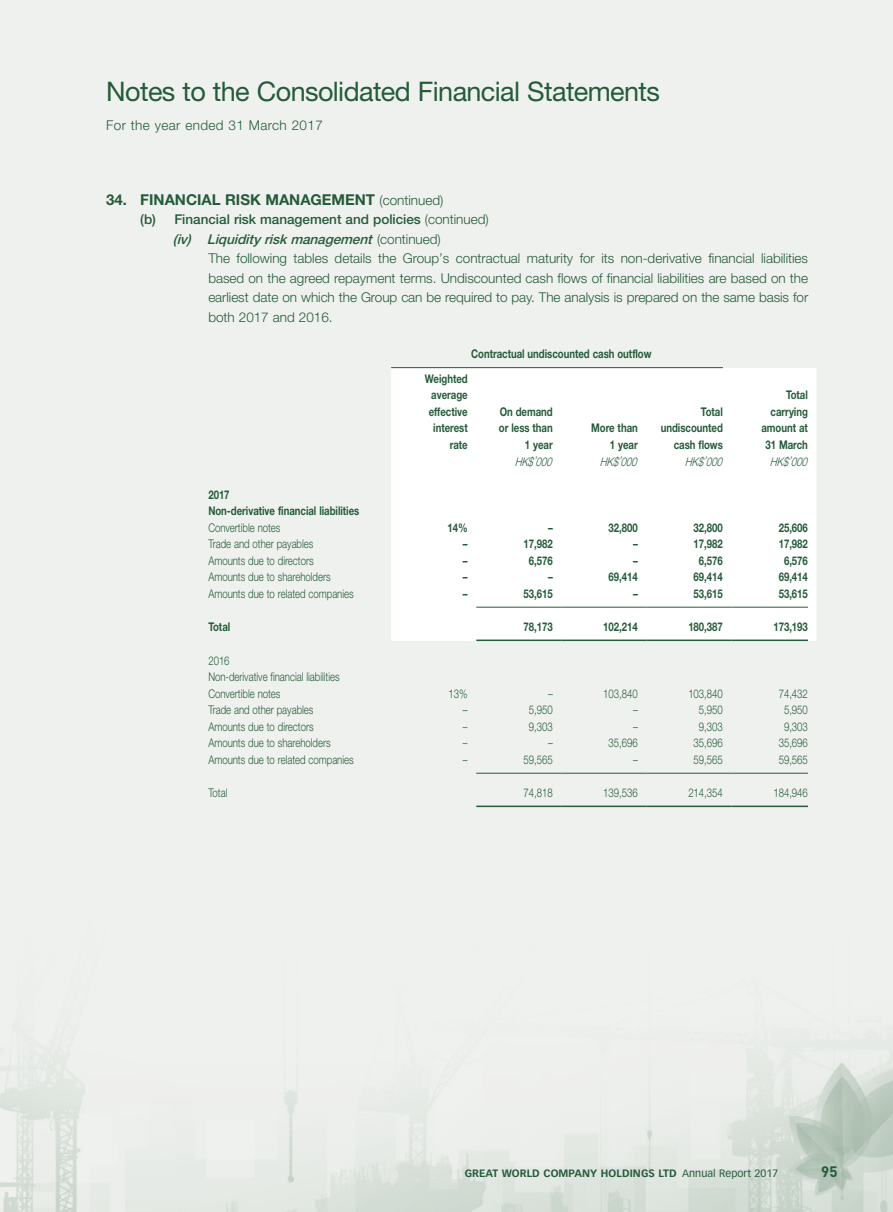
<style>
.page{position:relative;width:893px;height:1212px;background:#fff}
.page>*{position:absolute;margin:0;border:0;box-sizing:border-box;transform-origin:0 0}
.t1{font:27px "Helvetica Neue LT Std";letter-spacing:-.02em;color:#255b3a}
.Heading_1{font:700 15px "Helvetica Neue LT Std";color:#255b3a}
.t2{font:700 15px "DIN";color:#255b3a}
.Body_Text{font:300 13.5px/19.5px "Helvetica Neue LT Std";color:#255b3a;text-align:justify}
.Heading_2{font:500 13.5px "Helvetica Neue LT Std";color:#255b3a}
.Heading_3{font:italic 500 13.5px "Helvetica Neue LT Std";color:#255b3a}
.Body_Text-2{font:300 13.5px "Helvetica Neue LT Std";letter-spacing:.03em;color:#255b3a}
.Body_Text-3{font:300 12px "Helvetica Neue LT Std";color:#255b3a;scale:.8 1}
.Body_Text-4{font:700 12px "Helvetica Neue LT Std";color:#255b3a;scale:.8 1}
.Body_Text-5{font:italic 300 12px "Helvetica Neue LT Std";color:#255b3a;scale:.8 1}
.t3{font:700 10.5px "Vectora LT Std";letter-spacing:.01em;color:#255b3a}
.s1{font-weight:300;font-size:13.5px}
.s2{font-weight:300}
.s3{font-weight:300;font-style:normal}
.s4{font-weight:400}
</style>
<div class="page">
<svg style="left:391px;top:368px;width:417px;height:273px"></svg>
<hr style="left:391px;top:367px;width:332px;height:1px;background:#255b3a">
<hr style="left:476px;top:607px;width:85px;height:1px;background:#255b3a">
<hr style="left:561px;top:607px;width:85px;height:1px;background:#255b3a">
<hr style="left:646px;top:607px;width:85px;height:1px;background:#255b3a">
<hr style="left:731px;top:607px;width:77px;height:1px;background:#255b3a">
<hr style="left:476px;top:639px;width:85px;height:2px;background:#255b3a">
<hr style="left:561px;top:639px;width:85px;height:2px;background:#255b3a">
<hr style="left:646px;top:639px;width:85px;height:2px;background:#255b3a">
<hr style="left:731px;top:639px;width:77px;height:2px;background:#255b3a">
<hr style="left:476px;top:773px;width:85px;height:1px;background:#255b3a">
<hr style="left:561px;top:773px;width:85px;height:1px;background:#255b3a">
<hr style="left:646px;top:773px;width:85px;height:1px;background:#255b3a">
<hr style="left:731px;top:773px;width:77px;height:1px;background:#255b3a">
<hr style="left:476px;top:805px;width:85px;height:2px;background:#255b3a">
<hr style="left:561px;top:805px;width:85px;height:2px;background:#255b3a">
<hr style="left:646px;top:805px;width:85px;height:2px;background:#255b3a">
<hr style="left:731px;top:805px;width:77px;height:2px;background:#255b3a">
<h1 class="t1" style="left:106px;top:75px;width:555px">Notes to the Consolidated Financial Statements</h1>
<p class="Body_Text-2" style="left:106px;top:117px;width:218px">For the year ended 31 March 2017</p>
<p class="Heading_1" style="left:106px;top:190px;width:338px">34. FINANCIAL RISK MANAGEMENT <span class="s1">(continued)</span></p>
<p class="Heading_2" style="left:140px;top:211px;width:350px">(b) Financial risk management and policies <span class="s2">(continued)</span></p>
<p class="Heading_3" style="left:173px;top:231px;width:269px">(iv) Liquidity risk management <span class="s3">( c o n t i n u e d )</span></p>
<p class="Body_Text" style="left:208px;top:248px;width:601px">The following tables details the Group’s contractual maturity for its non-derivative financial liabilities based on the agreed repayment terms. Undiscounted cash flows of financial liabilities are based on the earliest date on which the Group can be required to pay. The analysis is prepared on the same basis for both 2017 and 2016.</p>
<p class="Body_Text-4" style="left:471px;top:346px;width:227px">Contractual undiscounted cash outflow</p>
<p class="Body_Text-4" style="left:425px;top:371px;width:55px">Weighted</p>
<p class="Body_Text-4" style="left:431px;top:388px;width:47px">average</p>
<p class="Body_Text-4" style="left:429px;top:404px;width:50px">effective</p>
<p class="Body_Text-4" style="left:433px;top:421px;width:45px">interest</p>
<p class="Body_Text-4" style="left:450px;top:437px;width:24px">rate</p>
<p class="Body_Text-4" style="left:786px;top:388px;width:29px">Total</p>
<p class="Body_Text-4" style="left:771px;top:404px;width:48px">carrying</p>
<p class="Body_Text-4" style="left:761px;top:421px;width:60px">amount at</p>
<p class="Body_Text-4" style="left:765px;top:437px;width:55px">31 March</p>
<p class="Body_Text-4" style="left:500px;top:404px;width:68px">On demand</p>
<p class="Body_Text-4" style="left:499px;top:421px;width:69px">or less than</p>
<p class="Body_Text-4" style="left:525px;top:437px;width:36px">1 year</p>
<p class="Body_Text-4" style="left:701px;top:404px;width:29px">Total</p>
<p class="Body_Text-4" style="left:661px;top:421px;width:79px">undiscounted</p>
<p class="Body_Text-4" style="left:674px;top:437px;width:63px">cash flows</p>
<p class="Body_Text-4" style="left:591px;top:421px;width:60px">More than</p>
<p class="Body_Text-4" style="left:610px;top:437px;width:36px">1 year</p>
<p class="Body_Text-5" style="left:515px;top:454px;width:52px">HK$’000</p>
<p class="Body_Text-5" style="left:600px;top:454px;width:52px">HK$’000</p>
<p class="Body_Text-5" style="left:685px;top:454px;width:52px">HK$’000</p>
<p class="Body_Text-5" style="left:770px;top:454px;width:52px">HK$’000</p>
<p class="Body_Text-4" style="left:208px;top:487px;width:28px">2017</p>
<p class="Body_Text-4" style="left:208px;top:503px;width:190px">Non-derivative financial liabilities</p>
<p class="Body_Text-3" style="left:208px;top:520px;width:92px">Convertible notes</p>
<p class="Body_Text-4" style="left:447px;top:520px;width:27px">14%</p>
<p class="Body_Text-4" style="left:548px;top:520px;width:8px">–</p>
<p class="Body_Text-4" style="left:609px;top:520px;width:38px">32,800</p>
<p class="Body_Text-4" style="left:694px;top:520px;width:38px">32,800</p>
<p class="Body_Text-4" style="left:779px;top:520px;width:38px">25,606</p>
<p class="Body_Text-3" style="left:208px;top:536px;width:133px">Trade and other payables</p>
<p class="Body_Text-4" style="left:463px;top:536px;width:8px">–</p>
<p class="Body_Text-4" style="left:524px;top:536px;width:38px">17,982</p>
<p class="Body_Text-4" style="left:633px;top:536px;width:8px">–</p>
<p class="Body_Text-4" style="left:694px;top:536px;width:38px">17,982</p>
<p class="Body_Text-4" style="left:779px;top:536px;width:38px">17,982</p>
<p class="Body_Text-3" style="left:208px;top:553px;width:133px">Amounts due to directors</p>
<p class="Body_Text-4" style="left:463px;top:553px;width:8px">–</p>
<p class="Body_Text-4" style="left:529px;top:553px;width:31px">6,576</p>
<p class="Body_Text-4" style="left:633px;top:553px;width:8px">–</p>
<p class="Body_Text-4" style="left:699px;top:553px;width:31px">6,576</p>
<p class="Body_Text-4" style="left:784px;top:553px;width:31px">6,576</p>
<p class="Body_Text-3" style="left:208px;top:569px;width:154px">Amounts due to shareholders</p>
<p class="Body_Text-4" style="left:463px;top:569px;width:8px">–</p>
<p class="Body_Text-4" style="left:548px;top:569px;width:8px">–</p>
<p class="Body_Text-4" style="left:609px;top:569px;width:38px">69,414</p>
<p class="Body_Text-4" style="left:694px;top:569px;width:38px">69,414</p>
<p class="Body_Text-4" style="left:779px;top:569px;width:38px">69,414</p>
<p class="Body_Text-3" style="left:208px;top:586px;width:183px">Amounts due to related companies</p>
<p class="Body_Text-4" style="left:463px;top:586px;width:8px">–</p>
<p class="Body_Text-4" style="left:524px;top:586px;width:38px">53,615</p>
<p class="Body_Text-4" style="left:633px;top:586px;width:8px">–</p>
<p class="Body_Text-4" style="left:694px;top:586px;width:38px">53,615</p>
<p class="Body_Text-4" style="left:779px;top:586px;width:38px">53,615</p>
<p class="Body_Text-4" style="left:208px;top:619px;width:29px">Total</p>
<p class="Body_Text-4" style="left:524px;top:619px;width:38px">78,173</p>
<p class="Body_Text-4" style="left:603px;top:619px;width:45px">102,214</p>
<p class="Body_Text-4" style="left:688px;top:619px;width:45px">180,387</p>
<p class="Body_Text-4" style="left:773px;top:619px;width:45px">173,193</p>
<p class="Body_Text-3" style="left:208px;top:653px;width:28px">2016</p>
<p class="Body_Text-3" style="left:208px;top:669px;width:166px">Non-derivative financial liabilities</p>
<p class="Body_Text-3" style="left:208px;top:686px;width:92px">Convertible notes</p>
<p class="Body_Text-3" style="left:449px;top:686px;width:25px">13%</p>
<p class="Body_Text-3" style="left:548px;top:686px;width:8px">–</p>
<p class="Body_Text-3" style="left:603px;top:686px;width:45px">103,840</p>
<p class="Body_Text-3" style="left:688px;top:686px;width:45px">103,840</p>
<p class="Body_Text-3" style="left:779px;top:686px;width:38px">74,432</p>
<p class="Body_Text-3" style="left:208px;top:702px;width:133px">Trade and other payables</p>
<p class="Body_Text-3" style="left:463px;top:702px;width:8px">–</p>
<p class="Body_Text-3" style="left:529px;top:702px;width:31px">5,950</p>
<p class="Body_Text-3" style="left:633px;top:702px;width:8px">–</p>
<p class="Body_Text-3" style="left:699px;top:702px;width:31px">5,950</p>
<p class="Body_Text-3" style="left:784px;top:702px;width:31px">5,950</p>
<p class="Body_Text-3" style="left:208px;top:719px;width:133px">Amounts due to directors</p>
<p class="Body_Text-3" style="left:463px;top:719px;width:8px">–</p>
<p class="Body_Text-3" style="left:529px;top:719px;width:31px">9,303</p>
<p class="Body_Text-3" style="left:633px;top:719px;width:8px">–</p>
<p class="Body_Text-3" style="left:699px;top:719px;width:31px">9,303</p>
<p class="Body_Text-3" style="left:784px;top:719px;width:31px">9,303</p>
<p class="Body_Text-3" style="left:208px;top:735px;width:154px">Amounts due to shareholders</p>
<p class="Body_Text-3" style="left:463px;top:735px;width:8px">–</p>
<p class="Body_Text-3" style="left:548px;top:735px;width:8px">–</p>
<p class="Body_Text-3" style="left:609px;top:735px;width:38px">35,696</p>
<p class="Body_Text-3" style="left:694px;top:735px;width:38px">35,696</p>
<p class="Body_Text-3" style="left:779px;top:735px;width:38px">35,696</p>
<p class="Body_Text-3" style="left:208px;top:752px;width:183px">Amounts due to related companies</p>
<p class="Body_Text-3" style="left:463px;top:752px;width:8px">–</p>
<p class="Body_Text-3" style="left:524px;top:752px;width:38px">59,565</p>
<p class="Body_Text-3" style="left:633px;top:752px;width:8px">–</p>
<p class="Body_Text-3" style="left:694px;top:752px;width:38px">59,565</p>
<p class="Body_Text-3" style="left:779px;top:752px;width:38px">59,565</p>
<p class="Body_Text-3" style="left:208px;top:785px;width:25px">Total</p>
<p class="Body_Text-3" style="left:524px;top:785px;width:38px">74,818</p>
<p class="Body_Text-3" style="left:603px;top:785px;width:45px">139,536</p>
<p class="Body_Text-3" style="left:688px;top:785px;width:45px">214,354</p>
<p class="Body_Text-3" style="left:773px;top:785px;width:45px">184,946</p>
<p class="t3" style="left:465px;top:1166px;width:315px">GREAT WORLD COMPANY HOLDINGS LTD <span class="s4">Annual Report 2017</span></p>
<p class="t2" style="left:821px;top:1162px;width:18px">95</p>
</div>
